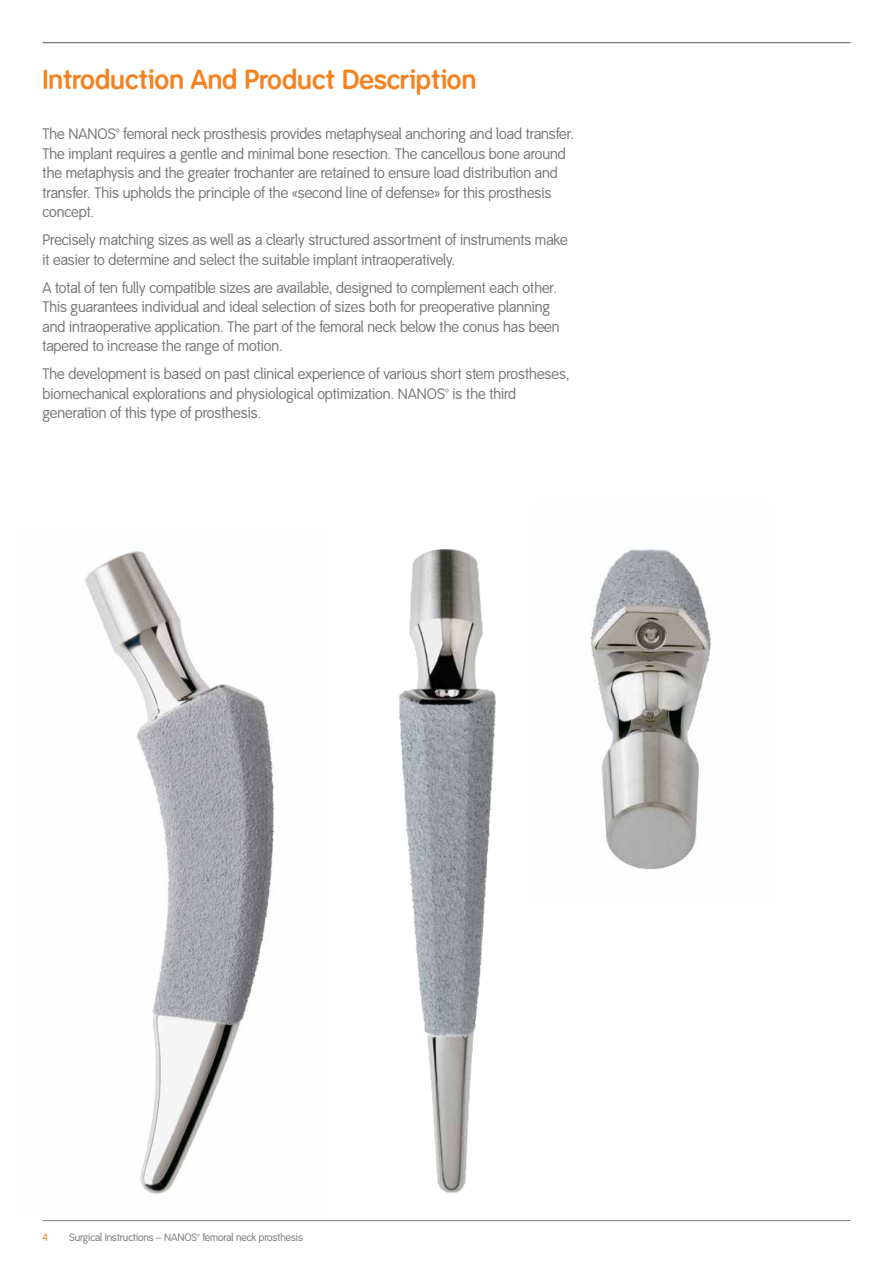
<style>
.page{position:relative;width:893px;height:1263px;background:#fff}
.page>*{position:absolute;margin:0;border:0;box-sizing:border-box;transform-origin:0 0}
.t1{font:700 27px "Smith&Nephew";color:#f58220}
.t2{font:15px/19.5px "Smith&Nephew";color:#78787a}
.t3{font:10.5px "Smith&Nephew";color:#78787a}
.t4{font:10.5px "Smith&Nephew";color:#f58220}
</style>
<div class="page">
<img style="left:85px;top:551px;width:192px;height:643px">
<img style="left:399px;top:549px;width:97px;height:644px">
<img style="left:590px;top:549px;width:122px;height:321px">
<hr style="left:43px;top:1220px;width:807px;height:1px;background:#78787a">
<hr style="left:43px;top:42px;width:807px;height:1px;background:#58595b">
<h1 class="t1" style="left:43px;top:64px;width:435px">Introduction And Product Description</h1>
<p class="t2" style="left:43px;top:125px;width:533px">The NANOS™ femoral neck prosthesis provides metaphyseal anchoring and load transfer.<br>The implant requires a gentle and minimal bone resection. The cancellous bone around the metaphysis and the greater trochanter are retained to ensure load distribution and transfer. This upholds the principle of the «second line of defense» for this prosthesis concept.</p>
<p class="t2" style="left:43px;top:231px;width:527px">Precisely matching sizes as well as a clearly structured assortment of instruments make it easier to determine and select the suitable implant intraoperatively.</p>
<p class="t2" style="left:43px;top:278px;width:518px">A total of ten fully compatible sizes are available, designed to complement each other.<br>This guarantees individual and ideal selection of sizes both for preoperative planning and intraoperative application. The part of the femoral neck below the conus has been tapered to increase the range of motion.</p>
<p class="t2" style="left:43px;top:365px;width:529px">The development is based on past clinical experience of various short stem prostheses, biomechanical explorations and physiological optimization. NANOS™ is the third generation of this type of prosthesis.</p>
<p class="t4" style="left:43px;top:1231px;width:7px">4</p>
<p class="t3" style="left:69px;top:1231px;width:235px">Surgical Instructions – NANOS™ femoral neck prosthesis</p>
</div>
